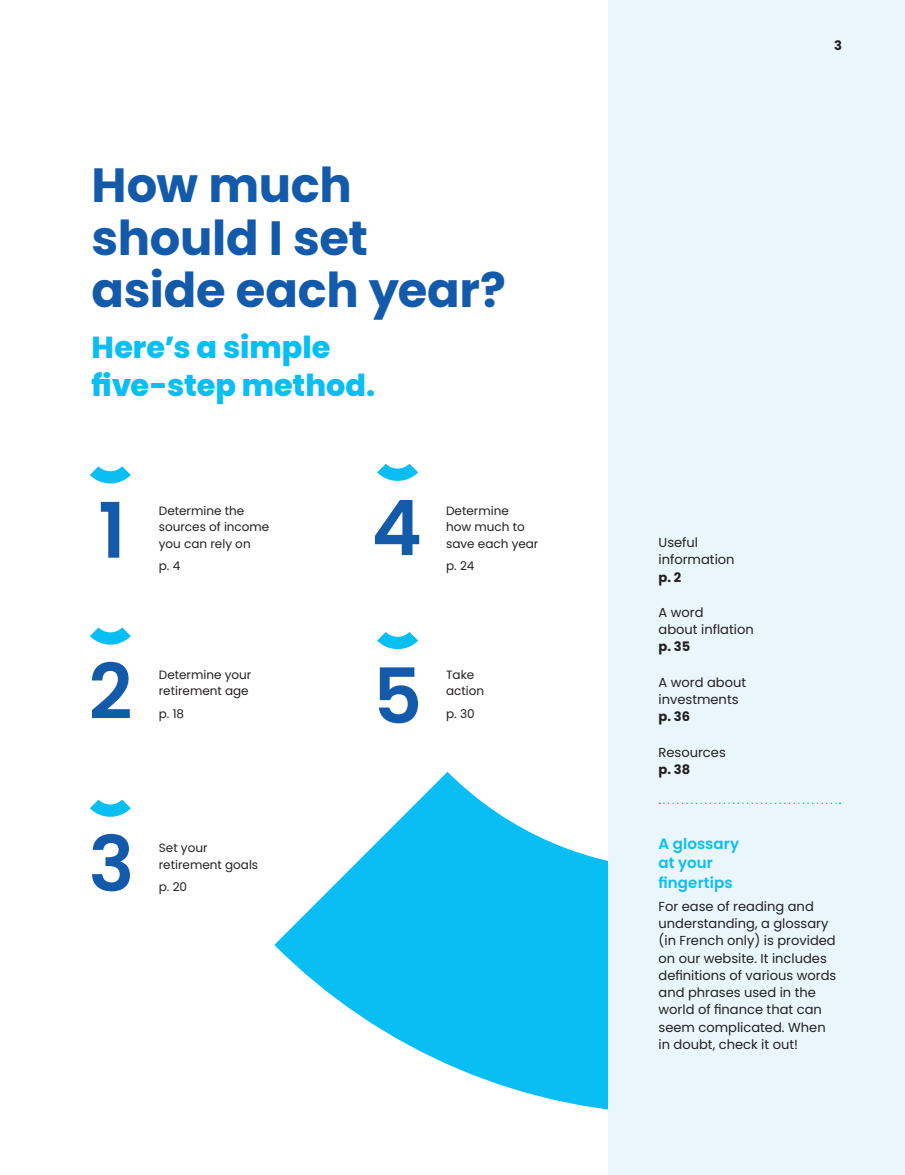
<style>
.page{position:relative;width:905px;height:1175px;background:#fff}
.page>*{position:absolute;margin:0;border:0;box-sizing:border-box;transform-origin:0 0}
.t1{font:600 76.5px "Poppins";color:#135aaa}
.t2{font:700 48px/52.5px "Poppins";letter-spacing:-.01em;color:#135aaa}
.t3{font:800 30.3px/37.5px "Poppins";color:#09bef2}
.t4{font:600 15px/19.5px "Poppins";letter-spacing:.005em;color:#09bef2}
.t5{font:13.05px/17.2px "Poppins";color:#231f20}
.t6{font:700 13.05px "Poppins";color:#231f20}
.t7{font:12px/16.5px "Poppins";color:#231f20}
</style>
<div class="page">
<svg style="left:274px;top:771px;width:334px;height:339px;fill:#09bef2"></svg>
<div style="left:608px;top:0;width:296px;height:1174px;background:#e9f7fd"></div>
<svg style="left:90px;top:466px;width:41px;height:17px"></svg>
<svg style="left:90px;top:627px;width:41px;height:17px"></svg>
<svg style="left:90px;top:799px;width:41px;height:17px"></svg>
<svg style="left:377px;top:464px;width:41px;height:17px"></svg>
<svg style="left:377px;top:632px;width:41px;height:17px"></svg>
<svg style="left:659px;top:802px;width:181px;height:2px"></svg>
<h2 class="t2" style="left:92px;top:159px;width:416px">How much should I set aside each year?</h2>
<h3 class="t3" style="left:92px;top:329px;width:285px">Here’s a simple five-step method.</h3>
<h1 class="t1" style="left:98px;top:486px;width:29px">1</h1>
<p class="t7" style="left:159px;top:502px;width:112px">Determine the sources of income you can rely on</p>
<p class="t7" style="left:159px;top:557px;width:23px">p. 4</p>
<h1 class="t1" style="left:88px;top:647px;width:45px">2</h1>
<p class="t7" style="left:159px;top:666px;width:94px">Determine your retirement age</p>
<p class="t7" style="left:159px;top:705px;width:27px">p. 18</p>
<h1 class="t1" style="left:88px;top:819px;width:47px">3</h1>
<p class="t7" style="left:159px;top:839px;width:101px">Set your retirement goals</p>
<p class="t7" style="left:159px;top:878px;width:30px">p. 20</p>
<h1 class="t1" style="left:371px;top:484px;width:52px">4</h1>
<p class="t7" style="left:446px;top:502px;width:94px">Determine<br>how much to save each year</p>
<p class="t7" style="left:446px;top:558px;width:30px">p. 24</p>
<h1 class="t1" style="left:373px;top:652px;width:51px">5</h1>
<p class="t7" style="left:446px;top:666px;width:40px">Take action</p>
<p class="t7" style="left:446px;top:705px;width:30px">p. 30</p>
<p class="t6" style="left:834px;top:38px;width:9px">3</p>
<p class="t5" style="left:658px;top:534px;width:78px">Useful information</p>
<p class="t6" style="left:658px;top:569px;width:24px">p. 2</p>
<p class="t5" style="left:658px;top:604px;width:97px">A word<br>about inflation</p>
<p class="t6" style="left:658px;top:639px;width:33px">p. 35</p>
<p class="t5" style="left:658px;top:673px;width:89px">A word about investments</p>
<p class="t6" style="left:658px;top:709px;width:33px">p. 36</p>
<p class="t5" style="left:658px;top:743px;width:69px">Resources</p>
<p class="t6" style="left:658px;top:761px;width:33px">p. 38</p>
<p class="t4" style="left:658px;top:833px;width:82px">A glossary at your fingertips</p>
<p class="t5" style="left:658px;top:897px;width:179px">For ease of reading and understanding, a glossary (in French only) is provided on our website. It includes definitions of various words and phrases used in the world of finance that can seem complicated. When in doubt, check it out!</p>
</div>
